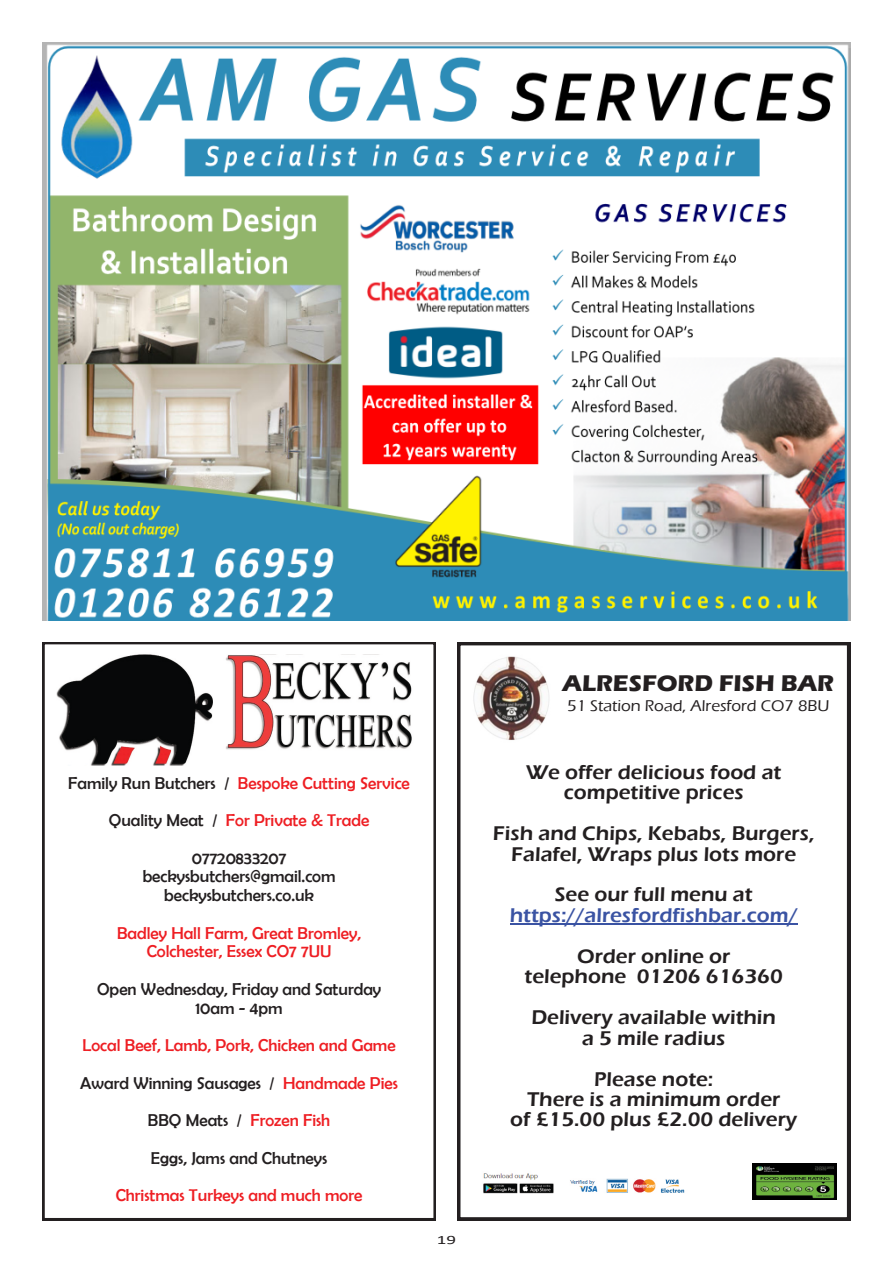
<style>
.page{position:relative;width:893px;height:1263px;background:#fff}
.page>*{position:absolute;margin:0;border:0;box-sizing:border-box;transform-origin:0 0}
.t1{font:700 23.4px "Eras ITC";color:#231f20}
.t2{font:600 20.4px/20.4px "Eras ITC";color:#231f20;text-align:center}
.t3{font:600 20.4px "Eras ITC";color:#3a53a3}
.t4{font:17.25px/37.5px "Berlin Sans FB";color:#ee1e23;text-align:center}
.t5{font:17.25px/37.5px "Berlin Sans FB";color:#231f20;text-align:center}
.t6{font:500 16.05px "Eras ITC";color:#231f20}
.t7{font:12.75px "Calibri";color:#231f20;scale:1.49 1}
.s1{color:#ee1e23}
.s2{color:#231f20}
</style>
<div class="page">
<img style="left:43px;top:43px;width:807px;height:578px">
<svg style="left:43px;top:642px;width:393px;height:578px"></svg>
<svg style="left:457px;top:642px;width:393px;height:578px"></svg>
<p class="t5" style="left:68px;top:764px;width:343px">Family Run Butchers / <span class="s1">Bespoke Cutting Service<br></span>Quality Meat / <span class="s1">For Private &amp; Trade<br></span>07720833207</p>
<p class="t5" style="left:143px;top:867px;width:194px;line-height:18.8px">beckysbutchers@gmail.com beckysbutchers.co.uk</p>
<p class="t4" style="left:117px;top:923px;width:246px;line-height:18.8px">Badley Hall Farm, Great Bromley,<br>Colchester, Essex CO7 7UU</p>
<p class="t5" style="left:97px;top:979px;width:285px;line-height:18.8px">Open Wednesday, Friday and Saturday<br>10am - 4pm</p>
<p class="t4" style="left:80px;top:1026px;width:319px">Local Beef, Lamb, Pork, Chicken and Game<br><span class="s2">Award Winning Sausages /</span> Handmade Pies<br><span class="s2">BBQ Meats /</span> Frozen Fish<br><span class="s2">Eggs, Jams and Chutneys</span></p>
<p class="t4" style="left:116px;top:1176px;width:248px">Christmas Turkeys and much more</p>
<p class="t7" style="left:437px;top:1234px;width:14px">19</p>
<p class="t1" style="left:563px;top:675px;width:273px">ALRESFORD FISH BAR</p>
<p class="t6" style="left:567px;top:700px;width:264px">51 Station Road, Alresford CO7 8BU</p>
<p class="t2" style="left:526px;top:764px;width:257px">We offer delicious food at competitive prices</p>
<p class="t2" style="left:493px;top:825px;width:323px">Fish and Chips, Kebabs, Burgers,<br>Falafel, Wraps plus lots more</p>
<p class="t2" style="left:555px;top:887px;width:199px">See our full menu at</p>
<p class="t3" style="left:510px;top:908px;width:289px">https://alresfordfishbar.com/</p>
<p class="t2" style="left:525px;top:948px;width:260px">Order online or telephone 01206 616360</p>
<p class="t2" style="left:531px;top:1009px;width:246px">Delivery available within a 5 mile radius</p>
<p class="t2" style="left:510px;top:1071px;width:288px">Please note:<br>There is a minimum order<br>of £15.00 plus £2.00 delivery</p>
</div>
